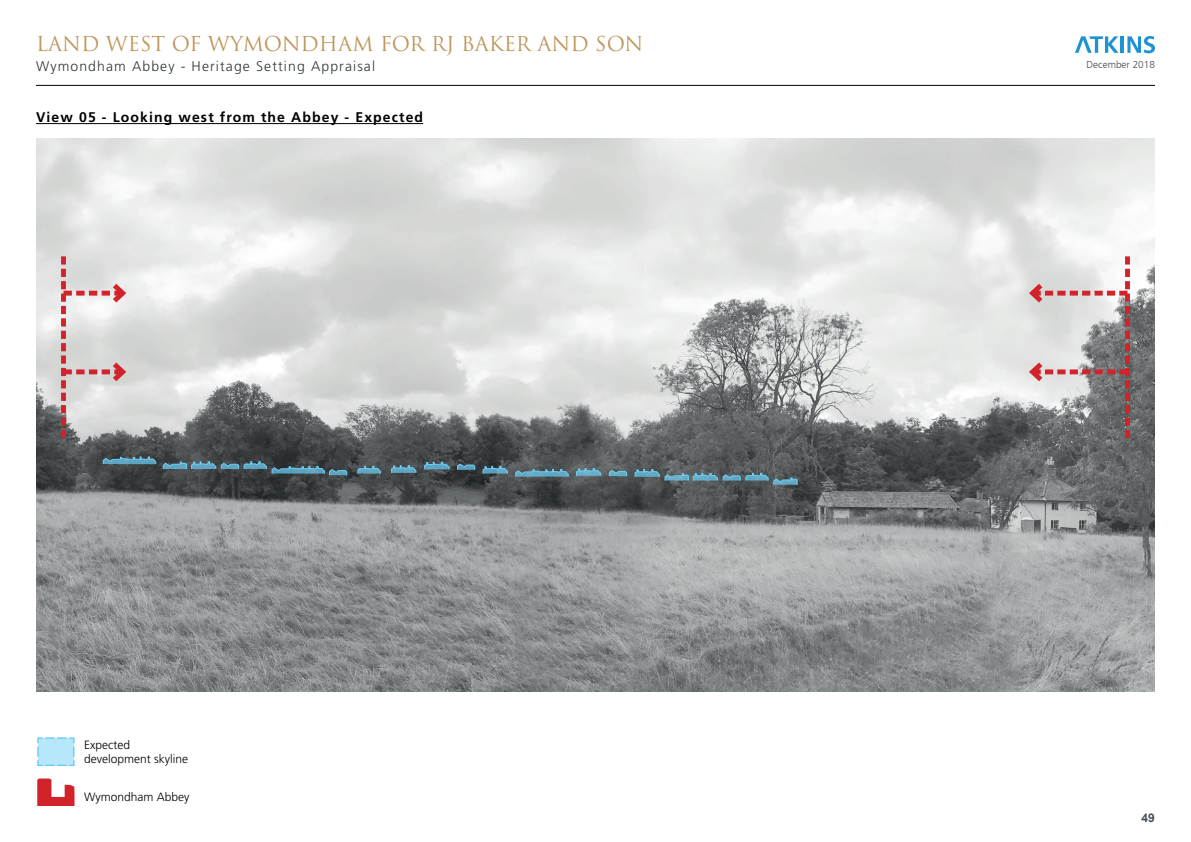
<style>
.page{position:relative;width:1191px;height:842px;background:#fff}
.page>*{position:absolute;margin:0;border:0;box-sizing:border-box;transform-origin:0 0}
.t1{font:20px "Trajan Pro";color:#bd955a}
.t2{font:300 14px "Frutiger LT Std";letter-spacing:.08em;color:#323738}
.t3{font:700 14px "Frutiger LT Std";letter-spacing:.08em;color:#000001}
.t4{font:300 12px/14.4px "Frutiger LT Std";color:#000001}
.t5{font:700 12px "Arial";color:#484f57}
.t6{font:300 10px "Frutiger";color:#4b4c4d}
</style>
<div class="page">
<hr style="left:36px;top:85px;width:1119px;height:1px;background:#000001">
<svg style="left:1075px;top:36px;width:43px;height:17px"></svg>
<hr style="left:1120px;top:36px;width:3px;height:17px;background:#1d93d2">
<svg style="left:1127px;top:36px;width:28px;height:17px"></svg>
<hr style="left:36px;top:123px;width:387px;height:1px;background:#000001">
<img style="left:36px;top:139px;width:1119px;height:552px">
<svg style="left:61px;top:256px;width:69px;height:182px;background:#d9c9c8"></svg>
<svg style="left:1025px;top:256px;width:105px;height:182px;background:#bbb0b0"></svg>
<svg style="left:515px;top:468px;width:54px;height:10px"></svg>
<svg style="left:456px;top:463px;width:20px;height:8px"></svg>
<svg style="left:608px;top:469px;width:19px;height:8px"></svg>
<svg style="left:482px;top:465px;width:26px;height:10px"></svg>
<svg style="left:390px;top:465px;width:27px;height:9px"></svg>
<svg style="left:423px;top:461px;width:27px;height:9px"></svg>
<svg style="left:575px;top:467px;width:27px;height:10px"></svg>
<svg style="left:102px;top:456px;width:246px;height:20px;background:#465b64"></svg>
<svg style="left:634px;top:468px;width:164px;height:18px;background:#597079"></svg>
<svg style="left:357px;top:465px;width:24px;height:10px"></svg>
<svg style="left:37px;top:737px;width:38px;height:29px"></svg>
<svg style="left:37px;top:778px;width:38px;height:28px"></svg>
<h1 class="t1" style="left:36px;top:31px;width:609px">LAND WEST OF WYMONDHAM FOR RJ BAKER AND SON</h1>
<p class="t2" style="left:36px;top:58px;width:341px">Wymondham Abbey - Heritage Setting Appraisal</p>
<p class="t3" style="left:36px;top:109px;width:389px">View 05 - Looking west from the Abbey - Expected</p>
<p class="t4" style="left:84px;top:738px;width:106px">Expected development skyline</p>
<p class="t4" style="left:84px;top:790px;width:107px">Wymondham Abbey</p>
<p class="t6" style="left:1086px;top:59px;width:70px">December 2018</p>
<p class="t5" style="left:1141px;top:810px;width:15px">49</p>
</div>
